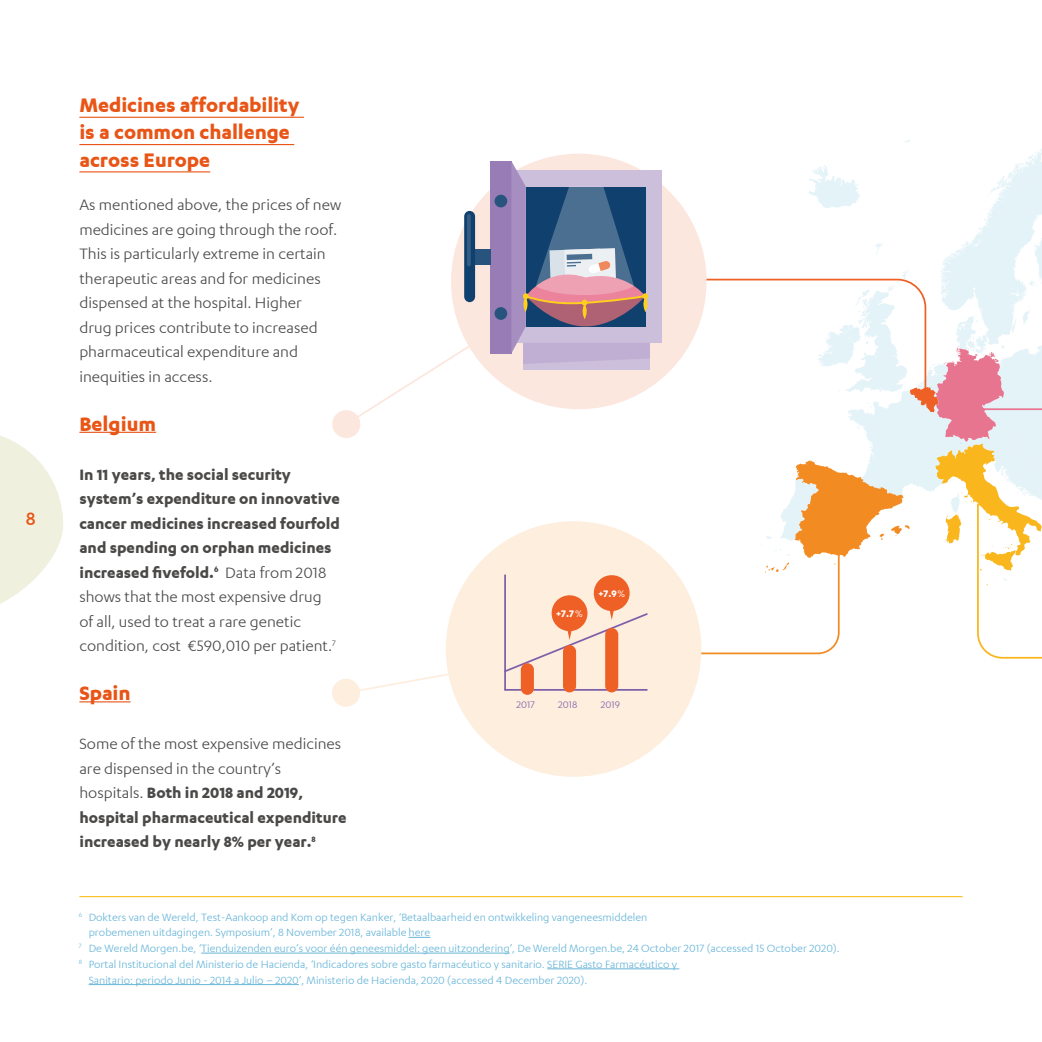
<style>
.page{position:relative;width:1042px;height:1042px;background:#fff}
.page>*{position:absolute;margin:0;border:0;box-sizing:border-box;transform-origin:0 0}
.t1{font:700 22.75px/27.3px "Karbon";color:#e85516}
.t2{font:500 21px "Karbon";color:#e85516}
.t3{font:700 17.5px/24.5px "Karbon";color:#4a4948}
.t4{font:17.5px/24.5px "Karbon";color:#4a4948}
.t5{font:12.25px "Karbon";color:#66b5d8}
.t6{font:11.03px "Karbon";color:#805fa9}
.t7{font:700 11.03px "Karbon";color:#fff}
.s1{font-weight:400}
</style>
<div class="page">
<div style="left:332px;top:679px;width:28px;height:28px;background:#feeede;border-radius:50%"></div>
<div style="left:332px;top:410px;width:28px;height:28px;background:#fce7de;border-radius:50%"></div>
<div style="left:446px;top:521px;width:255px;height:256px;background:#fdeede;border-radius:50%"></div>
<svg style="left:349px;top:140px;width:693px;height:555px"></svg>
<hr style="left:79px;top:432px;width:77px;height:1px;background:#e85516">
<hr style="left:79px;top:701px;width:52px;height:1px;background:#e85516">
<svg style="left:409px;top:937px;width:21px;height:1px"></svg>
<hr style="left:201px;top:953px;width:309px;height:1px;background:#66b5d8">
<hr style="left:547px;top:968px;width:132px;height:1px;background:#66b5d8">
<hr style="left:89px;top:984px;width:210px;height:1px;background:#66b5d8">
<hr style="left:79px;top:896px;width:883px;height:1px;background:#f9b900">
<hr style="left:79px;top:117px;width:225px;height:1px;background:#e85516">
<hr style="left:79px;top:144px;width:215px;height:1px;background:#e85516">
<hr style="left:79px;top:171px;width:131px;height:1px;background:#e85516">
<svg style="left:0;top:436px;width:63px;height:168px"></svg>
<h2 class="t2" style="left:26px;top:508px;width:11px">8</h2>
<h1 class="t1" style="left:79px;top:91px;width:222px">Medicines affordability is a common challenge across Europe</h1>
<p class="t4" style="left:79px;top:192px;width:263px">As mentioned above, the prices of new medicines are going through the roof.<br>This is particularly extreme in certain therapeutic areas and for medicines dispensed at the hospital. Higher<br>drug prices contribute to increased pharmaceutical expenditure and inequities in access.</p>
<h1 class="t1" style="left:79px;top:410px;width:78px">Belgium</h1>
<p class="t3" style="left:79px;top:462px;width:262px">In 11 years, the social security system’s expenditure on innovative cancer medicines increased fourfold and spending on orphan medicines increased fivefold.<sup>6</sup> <span class="s1">Data from 2018 shows that the most expensive drug<br>of all, used to treat a rare genetic condition, cost €590,010 per patient.</span><sup>7</sup></p>
<h1 class="t1" style="left:79px;top:679px;width:53px">Spain</h1>
<h3 class="t3" style="left:79px;top:731px;width:269px"><span class="s1">Some of the most expensive medicines are dispensed in the country’s hospitals.</span> Both in 2018 and 2019, hospital pharmaceutical expenditure increased by nearly 8% per year.<sup>8</sup></h3>
<p class="t7" style="left:556px;top:608px;width:28px">+7.7 <span class="s1">%</span></p>
<p class="t7" style="left:598px;top:587px;width:28px">+7.9 <span class="s1">%</span></p>
<p class="t6" style="left:516px;top:699px;width:20px">2017</p>
<p class="t6" style="left:558px;top:699px;width:21px">2018</p>
<p class="t6" style="left:601px;top:699px;width:21px">2019</p>
<p class="t5" style="left:79px;top:911px;width:570px"><sup>6</sup> Dokters van de Wereld, Test-Aankoop and Kom op tegen Kanker, ‘Betaalbaarheid en ontwikkeling vangeneesmiddelen</p>
<p class="t5" style="left:89px;top:926px;width:343px">probemenen uitdagingen. Symposium’, 8 November 2018, available here</p>
<p class="t5" style="left:79px;top:942px;width:762px"><sup>7</sup> De Wereld Morgen.be, ‘Tienduizenden euro’s voor één geneesmiddel: geen uitzondering’, De Wereld Morgen.be, 24 October 2017 (accessed 15 October 2020).</p>
<p class="t5" style="left:79px;top:958px;width:600px"><sup>8</sup> Portal Institucional del Ministerio de Hacienda, ‘Indicadores sobre gasto farmacéutico y sanitario. SERIE Gasto Farmacéutico y</p>
<p class="t5" style="left:89px;top:974px;width:500px">Sanitario: periodo Junio - 2014 a Julio – 2020’, Ministerio de Hacienda, 2020 (accessed 4 December 2020).</p>
</div>
